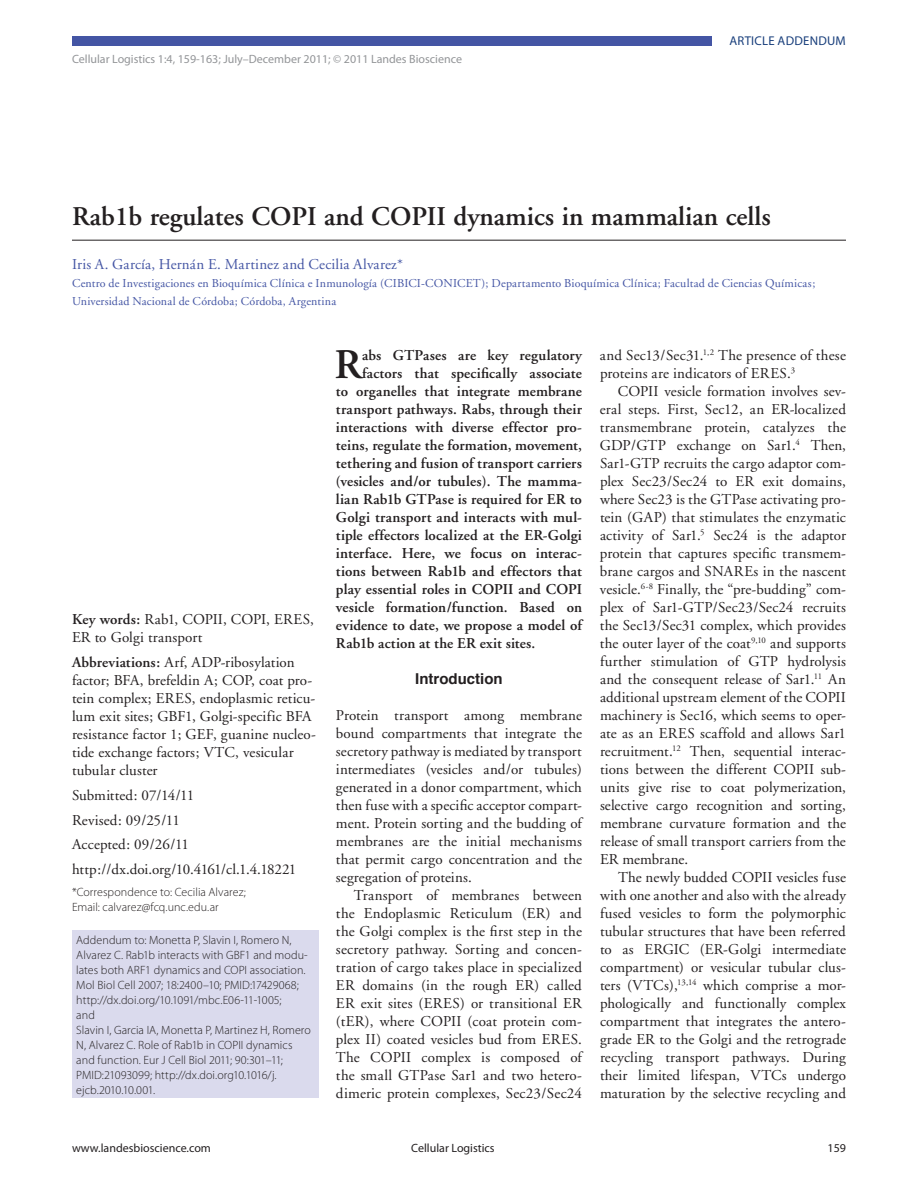
<style>
.page{position:relative;width:918px;height:1188px;background:#fff}
.page>*{position:absolute;margin:0;border:0;box-sizing:border-box;transform-origin:0 0}
.t1{font:600 42.15px "Adobe Garamond";color:#231f20}
.t2{font:600 27px "Adobe Garamond";color:#231f20}
.t3{font:15px/18px "Adobe Garamond";letter-spacing:.01em;color:#231f20}
.t4{font:600 15px "Adobe Garamond";letter-spacing:.01em;color:#231f20}
.t5{font:15px "Adobe Garamond";letter-spacing:.01em;color:#4455a4}
.t6{font:700 15px "Helvetica";color:#231f20}
.t7{font:12.75px "Myriad Pro";letter-spacing:.02em;color:#193f7c}
.t8{font:300 12px/15px "Myriad Pro";letter-spacing:.005em;color:#231f20}
.t9{font:12px/18px "Adobe Garamond";letter-spacing:.015em;color:#4455a4}
.t10{font:12px "Myriad Pro";color:#939598}
.t11{font:12px "Myriad Pro";color:#231f20}
.s1{font-weight:600}
</style>
<div class="page">
<div style="left:72px;top:36px;width:640px;height:10px;background:#4455a4"></div>
<div style="left:72px;top:930px;width:246px;height:168px;background:#dadaed"></div>
<hr style="left:72px;top:240px;width:774px;height:1px;background:#231f20">
<p class="t10" style="left:72px;top:52px;width:392px">Cellular Logistics 1:4, 159-163; July–December 2011; © 2011 Landes Bioscience</p>
<p class="t7" style="left:729px;top:33px;width:118px">Article Addendum</p>
<h2 class="t2" style="left:72px;top:201px;width:700px">Rab1b regulates COPI and COPII dynamics in mammalian cells</h2>
<p class="t5" style="left:72px;top:256px;width:332px">Iris A. García, Hernán E. Martinez and Cecilia Alvarez*</p>
<p class="t9" style="left:72px;top:274px;width:745px">Centro de Investigaciones en Bioquímica Clínica e Inmunología (CIBICI-CONICET); Departamento Bioquímica Clínica; Facultad de Ciencias Químicas;<br>Universidad Nacional de Córdoba; Córdoba, Argentina</p>
<p class="t3" style="left:72px;top:611px;width:243px"><span class="s1">Key words:</span> Rab1, COPII, COPI, ERES,<br>ER to Golgi transport</p>
<p class="t3" style="left:72px;top:654px;width:246px"><span class="s1">Abbreviations:</span> Arf, ADP-ribosylation factor; BFA, brefeldin A; COP, coat pro&shy;tein complex; ERES, endoplasmic reticu&shy;lum exit sites; GBF1, Golgi-specific BFA resistance factor 1; GEF, guanine nucleo&shy;tide exchange factors; VTC, vesicular tubular cluster</p>
<p class="t3" style="left:72px;top:783px;width:226px;line-height:24.8px">Submitted: 07/14/11<br>Revised: 09/25/11<br>Accepted: 09/26/11 http://dx.doi.org/10.4161/cl.1.4.18221</p>
<p class="t8" style="left:72px;top:884px;width:175px">*Correspondence to: Cecilia Alvarez;<br>Email: calvarez@fcq.unc.edu.ar</p>
<p class="t8" style="left:76px;top:932px;width:236px">Addendum to: Monetta P, Slavin I, Romero N, Alvarez C. Rab1b interacts with GBF1 and modu&shy;lates both ARF1 dynamics and COPI association.<br>Mol Biol Cell 2007; 18:2400–10; PMID:17429068; http://dx.doi.org/10.1091/mbc.E06-11-1005;<br>and<br>Slavin I, Garcia IA, Monetta P, Martinez H, Romero N, Alvarez C. Role of Rab1b in COPII dynamics and function. Eur J Cell Biol 2011; 90:301–11; PMID:21093099; http://dx.doi.org10.1016/j. ejcb.2010.10.001.</p>
<h1 class="t1" style="left:335px;top:342px;width:29px">R</h1>
<p class="t4" style="left:362px;top:347px;width:221px">abs GTPases are key regulatory</p>
<p class="t4" style="left:362px;top:365px;width:221px">factors that specifically associate</p>
<p class="t4" style="left:336px;top:383px;width:247px">to organelles that integrate membrane</p>
<p class="t4" style="left:336px;top:401px;width:247px">transport pathways. Rabs, through their</p>
<p class="t4" style="left:336px;top:419px;width:248px">interactions with diverse effector pro-</p>
<p class="t4" style="left:336px;top:437px;width:247px">teins, regulate the formation, movement,</p>
<p class="t4" style="left:336px;top:455px;width:247px">tethering and fusion of transport carriers</p>
<p class="t4" style="left:336px;top:473px;width:248px">(vesicles and/or tubules). The mamma-</p>
<p class="t4" style="left:336px;top:491px;width:247px">lian Rab1b GTPase is required for ER to</p>
<p class="t4" style="left:336px;top:509px;width:248px">Golgi transport and interacts with mul-</p>
<p class="t4" style="left:336px;top:527px;width:248px">tiple effectors localized at the ER-Golgi</p>
<p class="t4" style="left:336px;top:545px;width:248px">interface. Here, we focus on interac-</p>
<p class="t4" style="left:336px;top:563px;width:247px">tions between Rab1b and effectors that</p>
<p class="t4" style="left:336px;top:581px;width:247px">play essential roles in COPII and COPI</p>
<p class="t4" style="left:336px;top:599px;width:248px">vesicle formation/function. Based on</p>
<p class="t4" style="left:336px;top:617px;width:247px">evidence to date, we propose a model of</p>
<p class="t4" style="left:336px;top:635px;width:201px">Rab1b action at the ER exit sites.</p>
<p class="t6" style="left:415px;top:667px;width:89px">Introduction</p>
<p class="t3" style="left:336px;top:707px;width:248px;text-align:justify">Protein transport among membrane bound compartments that integrate the secretory pathway is mediated by transport intermediates (vesicles and/or tubules) generated in a donor compartment, which then fuse with a specific acceptor compart&shy;ment. Protein sorting and the budding of membranes are the initial mechanisms that permit cargo concentration and the segregation of proteins.</p>
<p class="t3" style="left:336px;top:887px;width:248px;text-align:justify;text-indent:18px">Transport of membranes between the Endoplasmic Reticulum (ER) and the Golgi complex is the first step in the secretory pathway. Sorting and concen&shy;tration of cargo takes place in specialized ER domains (in the rough ER) called ER exit sites (ERES) or transitional ER (tER), where COPII (coat protein com&shy;plex II) coated vesicles bud from ERES.<br>The COPII complex is composed of the small GTPase Sar1 and two hetero&shy;dimeric protein complexes, Sec23/Sec24</p>
<p class="t3" style="left:600px;top:347px;width:247px">and Sec13/Sec31.<sup>1,2</sup> The presence of these proteins are indicators of ERES.<sup>3</sup></p>
<p class="t3" style="left:600px;top:383px;width:248px;text-align:justify;text-indent:18px">COPII vesicle formation involves sev&shy;eral steps. First, Sec12, an ER-localized transmembrane protein, catalyzes the GDP/GTP exchange on Sar1.<sup>4</sup> Then, Sar1-GTP recruits the cargo adaptor com&shy;plex Sec23/Sec24 to ER exit domains, where Sec23 is the GTPase activating pro&shy;tein (GAP) that stimulates the enzymatic activity of Sar1.<sup>5</sup> Sec24 is the adaptor protein that captures specific transmem&shy;brane cargos and SNAREs in the nascent vesicle.<sup>6-8</sup> Finally, the “pre-budding” com&shy;plex of Sar1-GTP/Sec23/Sec24 recruits the Sec13/Sec31 complex, which provides the outer layer of the coat<sup>9,10</sup> and supports further stimulation of GTP hydrolysis and the consequent release of Sar1.<sup>11</sup> An additional upstream element of the COPII machinery is Sec16, which seems to oper&shy;ate as an ERES scaffold and allows Sar1 recruitment.<sup>12</sup> Then, sequential interac&shy;tions between the different COPII sub&shy;units give rise to coat polymerization, selective cargo recognition and sorting, membrane curvature formation and the release of small transport carriers from the ER membrane.</p>
<p class="t3" style="left:600px;top:869px;width:248px;text-align:justify;text-indent:18px">The newly budded COPII vesicles fuse with one another and also with the already fused vesicles to form the polymorphic tubular structures that have been referred to as ERGIC (ER-Golgi intermediate compartment) or vesicular tubular clus&shy;ters (VTCs),<sup>13,14</sup> which comprise a mor&shy;phologically and functionally complex compartment that integrates the antero&shy;grade ER to the Golgi and the retrograde recycling transport pathways. During their limited lifespan, VTCs undergo maturation by the selective recycling and</p>
<p class="t11" style="left:72px;top:1141px;width:140px">www.landesbioscience.com</p>
<p class="t11" style="left:411px;top:1141px;width:85px">Cellular Logistics</p>
<p class="t11" style="left:828px;top:1141px;width:20px">159</p>
</div>
